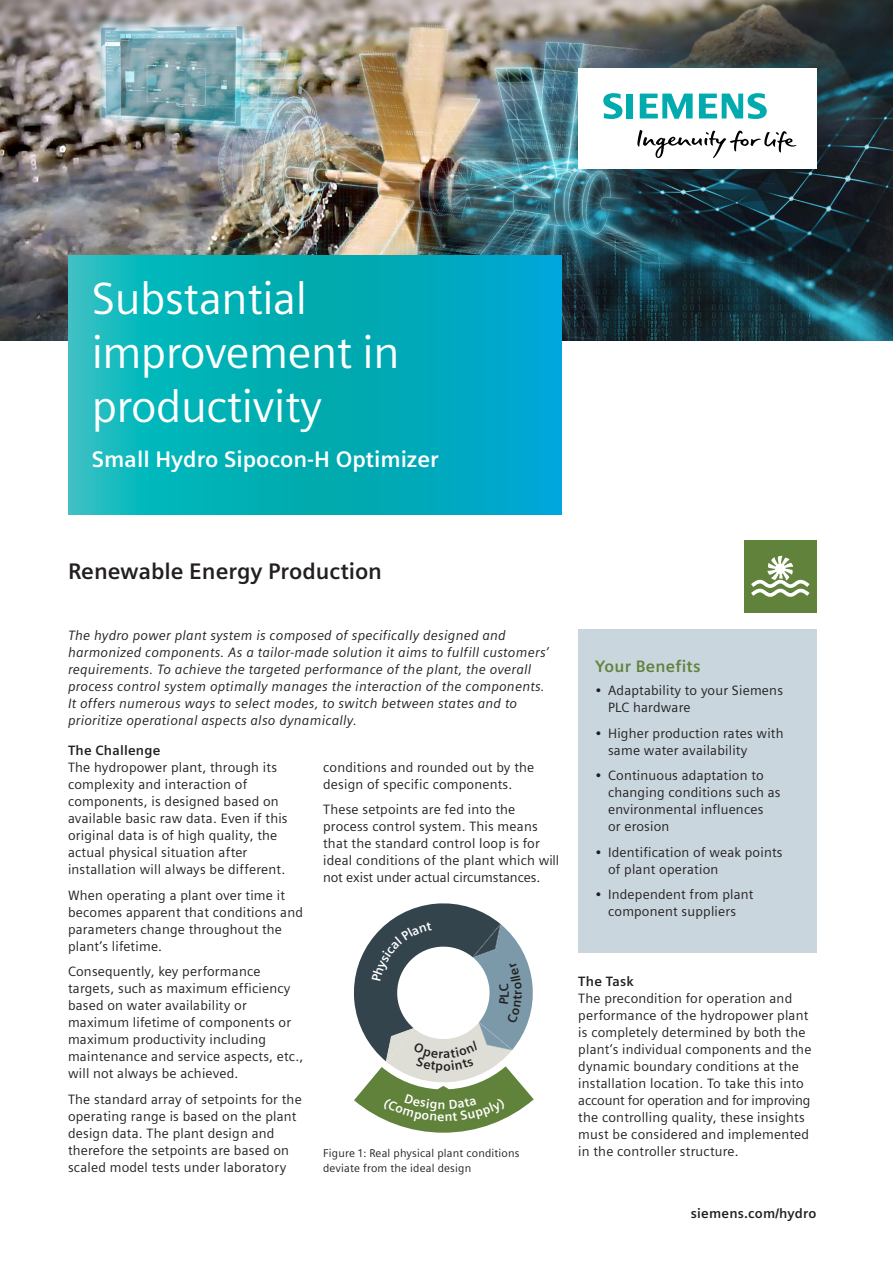
<style>
.page{position:relative;width:893px;height:1263px;background:#fff}
.page>*{position:absolute;margin:0;border:0;box-sizing:border-box;transform-origin:0 0}
.t1{font:45px/54px "Siemens Sans";letter-spacing:-.01em;color:#fff}
.t2{font:700 22.5px "Siemens Sans";color:#fff}
.t3{font:700 22.5px "Siemens Sans";color:#231f20}
.t4{font:700 16.5px "Siemens Sans";letter-spacing:.015em;color:#61823b}
.t5{font:13.5px/17px "Siemens Sans";letter-spacing:.015em;color:#231f20}
.t6{font:italic 13.5px/17px "Siemens Sans";letter-spacing:.015em;color:#231f20}
.t7{font:700 13.5px "Siemens Sans";letter-spacing:.015em;color:#231f20}
.t8{font:11.25px/14.7px "Siemens Sans";letter-spacing:.015em;color:#231f20}
</style>
<div class="page">
<img style="left:0;top:0;width:893px;height:340px">
<svg style="left:68px;top:255px;width:493px;height:260px;background:#05aebc"></svg>
<div style="left:578px;top:68px;width:238px;height:101px;background:#fff"></div>
<svg style="left:637px;top:130px;width:159px;height:28px"></svg>
<svg style="left:603px;top:93px;width:30px;height:26px"></svg>
<svg style="left:640px;top:94px;width:53px;height:25px"></svg>
<svg style="left:699px;top:93px;width:68px;height:26px"></svg>
<div style="left:578px;top:629px;width:238px;height:323px;background:#c9d6de"></div>
<div style="left:744px;top:540px;width:72px;height:72px;background:#61823b"></div>
<svg style="left:751px;top:556px;width:58px;height:41px"></svg>
<svg style="left:354px;top:903px;width:180px;height:230px"></svg>
<h1 class="t1" style="left:92px;top:271px;width:309px">Substantial improvement in productivity</h1>
<h2 class="t2" style="left:92px;top:446px;width:348px">Small Hydro Sipocon-H Optimizer</h2>
<h2 class="t3" style="left:68px;top:558px;width:316px">Renewable Energy Production</h2>
<p class="t6" style="left:68px;top:627px;width:482px">The hydro power plant system is composed of specifically designed and harmonized components. As a tailor-made solution it aims to fulfill customers’ requirements. To achieve the targeted performance of the plant, the overall process control system optimally manages the interaction of the components.<br>It offers numerous ways to select modes, to switch between states and to prioritize operational aspects also dynamically.</p>
<p class="t5" style="left:323px;top:758px;width:213px">conditions and rounded out by the design of specific components.</p>
<p class="t5" style="left:323px;top:801px;width:238px">These setpoints are fed into the process control system. This means that the standard control loop is for ideal conditions of the plant which will not exist under actual circumstances.</p>
<p class="t7" style="left:68px;top:743px;width:94px">The Challenge</p>
<p class="t5" style="left:68px;top:759px;width:221px">The hydropower plant, through its complexity and interaction of components, is designed based on available basic raw data. Even if this original data is of high quality, the actual physical situation after installation will always be different.</p>
<p class="t5" style="left:68px;top:887px;width:236px">When operating a plant over time it becomes apparent that conditions and parameters change throughout the plant’s lifetime.</p>
<p class="t5" style="left:68px;top:963px;width:237px">Consequently, key performance targets, such as maximum efficiency based on water availability or maximum lifetime of components or maximum productivity including maintenance and service aspects, etc., will not always be achieved.</p>
<p class="t5" style="left:68px;top:1091px;width:235px">The standard array of setpoints for the operating range is based on the plant design data. The plant design and therefore the setpoints are based on scaled model tests under laboratory</p>
<p class="t8" style="left:323px;top:1146px;width:198px">Figure 1: Real physical plant conditions deviate from the ideal design</p>
<p class="t4" style="left:595px;top:657px;width:107px">Your Benefits</p>
<p class="t5" style="left:608px;top:682px;width:176px;text-indent:-13px">• Adaptability to your Siemens<br>PLC hardware</p>
<p class="t5" style="left:608px;top:725px;width:177px;text-indent:-13px">• Higher production rates with same water availability</p>
<p class="t5" style="left:608px;top:767px;width:174px;text-indent:-13px">• Continuous adaptation to changing conditions such as environmental influences<br>or erosion</p>
<p class="t5" style="left:608px;top:844px;width:176px;text-indent:-13px">• Identification of weak points of plant operation</p>
<p class="t5" style="left:595px;top:886px;width:160px;text-align:center">• Independent from plant component suppliers</p>
<p class="t7" style="left:578px;top:974px;width:57px">The Task</p>
<p class="t5" style="left:578px;top:990px;width:235px">The precondition for operation and performance of the hydropower plant is completely determined by both the plant’s individual components and the dynamic boundary conditions at the installation location. To take this into account for operation and for improving the controlling quality, these insights must be considered and implemented in the controller structure.</p>
<p class="t7" style="left:691px;top:1206px;width:127px">siemens.com/hydro</p>
</div>
